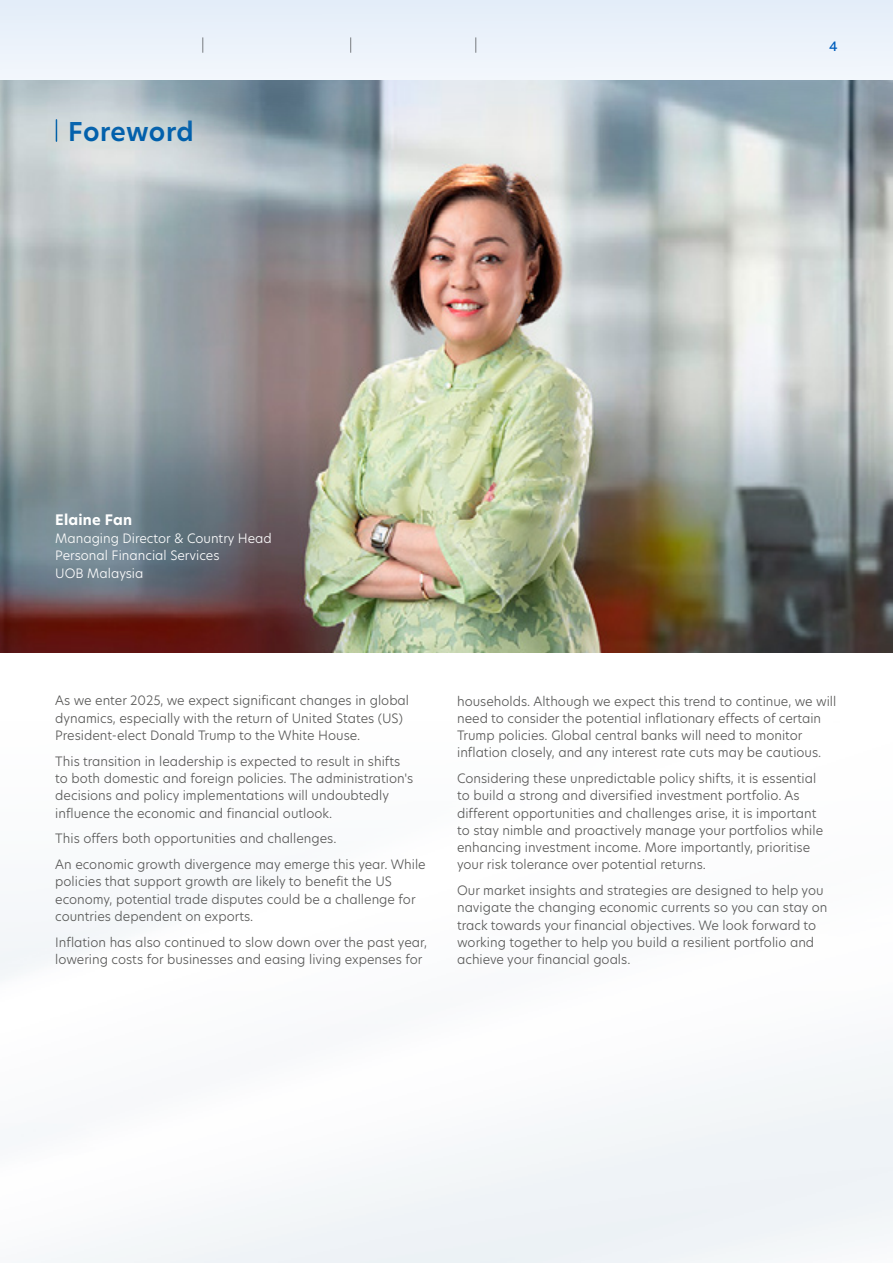
<style>
.page{position:relative;width:893px;height:1263px;background:#fff}
.page>*{position:absolute;margin:0;border:0;box-sizing:border-box;transform-origin:0 0}
.t1{font:600 25.5px "New Hero";letter-spacing:.005em;color:#005fab}
.t2{font:700 14.25px "New Hero";letter-spacing:.015em;color:#fff}
.t3{font:300 12.75px/17.2px "New Hero";color:#575756}
.t4{font:300 12.75px/17.5px "New Hero";color:#fff}
.t5{font:500 12.75px "New Hero";color:#005ebc}
</style>
<div class="page">
<img style="left:0;top:147px;width:893px;height:506px">
<svg style="left:0;top:0;width:893px;height:147px;background:#cdd7e0"></svg>
<svg style="left:202px;top:37px;width:1px;height:16px"></svg>
<svg style="left:350px;top:37px;width:1px;height:16px"></svg>
<svg style="left:475px;top:37px;width:1px;height:16px"></svg>
<h1 class="t1" style="left:68px;top:114px;width:127px">Foreword</h1>
<p class="t5" style="left:829px;top:37px;width:10px">4</p>
<p class="t2" style="left:55px;top:510px;width:78px">Elaine Fan</p>
<p class="t4" style="left:55px;top:529px;width:218px">Managing Director &amp; Country Head<br>Personal Financial Services<br>UOB Malaysia</p>
<p class="t3" style="left:55px;top:692px;width:355px">As we enter 2025, we expect significant changes in global dynamics, especially with the return of United States (US)<br>President-elect Donald Trump to the White House.</p>
<p class="t3" style="left:55px;top:752px;width:359px">This transition in leadership is expected to result in shifts to both domestic and foreign policies. The administration's decisions and policy implementations will undoubtedly influence the economic and financial outlook.</p>
<p class="t3" style="left:55px;top:825px;width:372px;line-height:25.8px">This offers both opportunities and challenges.<br>An economic growth divergence may emerge this year. While</p>
<p class="t3" style="left:55px;top:873px;width:362px">policies that support growth are likely to benefit the US economy, potential trade disputes could be a challenge for countries dependent on exports.</p>
<p class="t3" style="left:55px;top:933px;width:373px">Inflation has also continued to slow down over the past year, lowering costs for businesses and easing living expenses for</p>
<p class="t3" style="left:457px;top:692px;width:381px">households. Although we expect this trend to continue, we will need to consider the potential inflationary effects of certain Trump policies. Global central banks will need to monitor inflation closely, and any interest rate cuts may be cautious.</p>
<p class="t3" style="left:457px;top:769px;width:368px">Considering these unpredictable policy shifts, it is essential to build a strong and diversified investment portfolio. As different opportunities and challenges arise, it is important to stay nimble and proactively manage your portfolios while enhancing investment income. More importantly, prioritise your risk tolerance over potential returns.</p>
<p class="t3" style="left:457px;top:881px;width:372px">Our market insights and strategies are designed to help you navigate the changing economic currents so you can stay on track towards your financial objectives. We look forward to working together to help you build a resilient portfolio and achieve your financial goals.</p>
</div>
